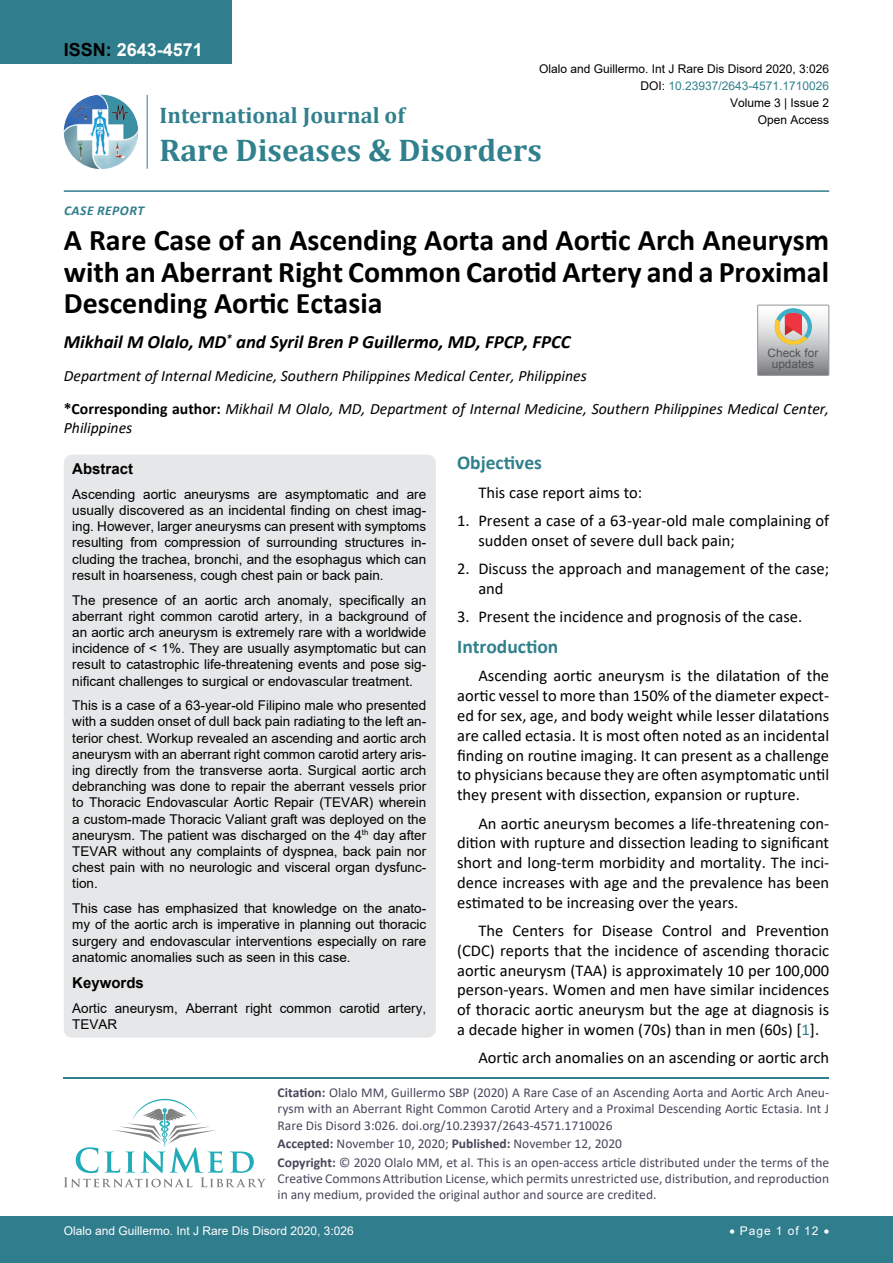
<style>
.page{position:relative;width:893px;height:1263px;background:#fff}
.page>*{position:absolute;margin:0;border:0;box-sizing:border-box;transform-origin:0 0}
.t1{font:700 31.5px "Cambria";color:#30808d}
.t2{font:700 30px/31.5px "Calibri";color:#000;text-align:justify}
.t3{font:700 22.5px "Cambria";color:#30808d}
.t4{font:700 19.5px "Calibri";color:#30808d}
.t5{font:italic 700 18.75px "Calibri";color:#000}
.t6{font:700 18px "Arial";color:#fff}
.t7{font:16.5px/19.8px "Calibri";color:#000;text-align:justify}
.t8{font:italic 15.75px/18.9px "Calibri";color:#000}
.t9{font:700 15px "Arial";color:#000}
.t10{font:13.5px/16.2px "Arial";color:#000;text-align:justify}
.t11{font:13.5px/16.2px "Calibri";color:#47475c}
.t12{font:italic 700 13.5px "Calibri";letter-spacing:.04em;color:#307d8d}
.t13{font:12px "Arial";color:#000}
.t14{font:12px "Arial";color:#fff}
.t15{font:12px "Arial";color:#30808d}
.t16{font:11.7px/10.1px "Arial";color:#535353;text-align:center}
.s1{color:#000}
.s2{font-weight:700;font-style:normal}
.s3{color:#30808d}
.s4{font-weight:700}
</style>
<div class="page">
<img style="left:64px;top:95px;width:74px;height:74px;border-radius:37px">
<hr style="left:147px;top:95px;width:1px;height:74px;background:#307d8d">
<hr style="left:64px;top:190px;width:765px;height:2px;background:#307d8d">
<div style="left:0;top:1217px;width:893px;height:46px;background:#307d8d"></div>
<hr style="left:64px;top:1077px;width:765px;height:1px;background:#30808d">
<svg style="left:64px;top:1099px;width:202px;height:88px"></svg>
<div style="left:0;top:0;width:231px;height:64px;background:#307d8d"></div>
<div style="left:64px;top:455px;width:372px;height:583px;background:#e6e7e8;border-radius:9px"></div>
<div style="left:757px;top:305px;width:72px;height:71px;border:1px solid #939598"></div>
<svg style="left:758px;top:305px;width:71px;height:70px;background:#bdb6b3"></svg>
<h3 class="t6" style="left:64px;top:37px;width:141px"><span class="s1">ISSN:</span> 2643-4571</h3>
<p class="t13" style="left:539px;top:60px;width:292px">Olalo and Guillermo. Int J Rare Dis Disord 2020, 3:026</p>
<p class="t13" style="left:730px;top:95px;width:101px">Volume 3 | Issue 2</p>
<p class="t15" style="left:640px;top:77px;width:190px"><span class="s1">DOI:</span> 10.23937/2643-4571.1710026</p>
<h3 class="t3" style="left:160px;top:100px;width:247px">International Journal of</h3>
<p class="t13" style="left:758px;top:112px;width:73px">Open Access</p>
<h1 class="t1" style="left:160px;top:128px;width:384px">Rare Diseases &amp; Disorders</h1>
<p class="t12" style="left:64px;top:201px;width:58px">Case Repor</p>
<p class="t12" style="left:138px;top:201px;width:8px">t</p>
<h2 class="t2" style="left:64px;top:224px;width:767px">A Rare Case of an Ascending Aorta and Aortic Arch Aneurysm with an Aberrant Right Common Carotid Artery and a Proximal Descending Aortic Ectasia</h2>
<h3 class="t5" style="left:64px;top:329px;width:508px">Mikhail M Olalo, MD<sup>*</sup> and Syril Bren P Guillermo, MD, FPCP, FPCC</h3>
<p class="t16" style="left:767px;top:348px;width:52px">Check for updates</p>
<p class="t8" style="left:64px;top:366px;width:525px">Department of Internal Medicine, Southern Philippines Medical Center, Philippines</p>
<p class="t8" style="left:64px;top:399px;width:767px"><span class="s2">*Corresponding author:</span> Mikhail M Olalo, MD, Department of Internal Medicine, Southern Philippines Medical Center,<br>Philippines</p>
<p class="t9" style="left:72px;top:458px;width:62px">Abstract</p>
<p class="t10" style="left:72px;top:486px;width:355px">Ascending aortic aneurysms are asymptomatic and are usually discovered as an incidental finding on chest imag&shy;ing. However, larger aneurysms can present with symptoms resulting from compression of surrounding structures in&shy;cluding the trachea, bronchi, and the esophagus which can result in hoarseness, cough chest pain or back pain.</p>
<p class="t10" style="left:72px;top:592px;width:355px">The presence of an aortic arch anomaly, specifically an aberrant right common carotid artery, in a background of an aortic arch aneurysm is extremely rare with a worldwide incidence of &lt; 1%. They are usually asymptomatic but can result to catastrophic life-threatening events and pose sig&shy;nificant challenges to surgical or endovascular treatment.</p>
<p class="t10" style="left:72px;top:697px;width:356px">This is a case of a 63-year-old Filipino male who presented with a sudden onset of dull back pain radiating to the left an&shy;terior chest. Workup revealed an ascending and aortic arch aneurysm with an aberrant right common carotid artery aris&shy;ing directly from the transverse aorta. Surgical aortic arch debranching was done to repair the aberrant vessels prior to Thoracic Endovascular Aortic Repair (TEVAR) wherein a custom-made Thoracic Valiant graft was deployed on the aneurysm. The patient was discharged on the 4<sup>th</sup> day after TEVAR without any complaints of dyspnea, back pain nor chest pain with no neurologic and visceral organ dysfunc&shy;tion.</p>
<p class="t10" style="left:72px;top:900px;width:355px">This case has emphasized that knowledge on the anato&shy;my of the aortic arch is imperative in planning out thoracic surgery and endovascular interventions especially on rare anatomic anomalies such as seen in this case.</p>
<p class="t9" style="left:72px;top:972px;width:73px">Keywords</p>
<p class="t10" style="left:72px;top:1000px;width:355px">Aortic aneurysm, Aberrant right common carotid artery,<br>TEVAR</p>
<h3 class="t4" style="left:457px;top:449px;width:86px">Objectives</h3>
<p class="t7" style="left:478px;top:482px;width:165px">This case report aims to:</p>
<p class="t7" style="left:478px;top:510px;width:352px;text-indent:-21px">1. Present a case of a 63-year-old male complaining of sudden onset of severe dull back pain;</p>
<p class="t7" style="left:478px;top:558px;width:352px;text-indent:-21px">2. Discuss the approach and management of the case; and</p>
<p class="t7" style="left:457px;top:606px;width:347px">3. Present the incidence and prognosis of the case.</p>
<h3 class="t4" style="left:457px;top:633px;width:103px">Introduction</h3>
<p class="t7" style="left:457px;top:666px;width:374px;text-indent:21px">Ascending aortic aneurysm is the dilatation of the aortic vessel to more than 150% of the diameter expect&shy;ed for sex, age, and body weight while lesser dilatations are called ectasia. It is most often noted as an incidental finding on routine imaging. It can present as a challenge to physicians because they are often asymptomatic until they present with dissection, expansion or rupture.</p>
<p class="t7" style="left:457px;top:813px;width:374px;text-indent:21px">An aortic aneurysm becomes a life-threatening con&shy;dition with rupture and dissection leading to significant short and long-term morbidity and mortality. The inci&shy;dence increases with age and the prevalence has been estimated to be increasing over the years.</p>
<p class="t7" style="left:457px;top:920px;width:374px;text-indent:21px">The Centers for Disease Control and Prevention (CDC) reports that the incidence of ascending thoracic aortic aneurysm (TAA) is approximately 10 per 100,000 person-years. Women and men have similar incidences of thoracic aortic aneurysm but the age at diagnosis is a decade higher in women (70s) than in men (60s) [<span class="s3">1</span>].</p>
<p class="t7" style="left:478px;top:1047px;width:352px">Aortic arch anomalies on an ascending or aortic arch</p>
<p class="t11" style="left:278px;top:1084px;width:553px;text-align:justify"><span class="s4">Citation:</span> Olalo MM, Guillermo SBP (2020) A Rare Case of an Ascending Aorta and Aortic Arch Aneu&shy;rysm with an Aberrant Right Common Carotid Artery and a Proximal Descending Aortic Ectasia. Int J Rare Dis Disord 3:026. doi.org/10.23937/2643-4571.1710026</p>
<p class="t11" style="left:278px;top:1134px;width:553px;line-height:18.6px"><span class="s4">Accepted:</span> November 10, 2020; <span class="s4">Published:</span> November 12, 2020<br><span class="s4">Copyright:</span> © 2020 Olalo MM, et al. This is an open-access article distributed under the terms of the</p>
<p class="t11" style="left:278px;top:1170px;width:553px">Creative Commons Attribution License, which permits unrestricted use, distribution, and reproduction in any medium, provided the original author and source are credited.</p>
<p class="t14" style="left:64px;top:1223px;width:292px">Olalo and Guillermo. Int J Rare Dis Disord 2020, 3:026</p>
<p class="t14" style="left:729px;top:1223px;width:101px">• Page 1 of 12 •</p>
</div>
